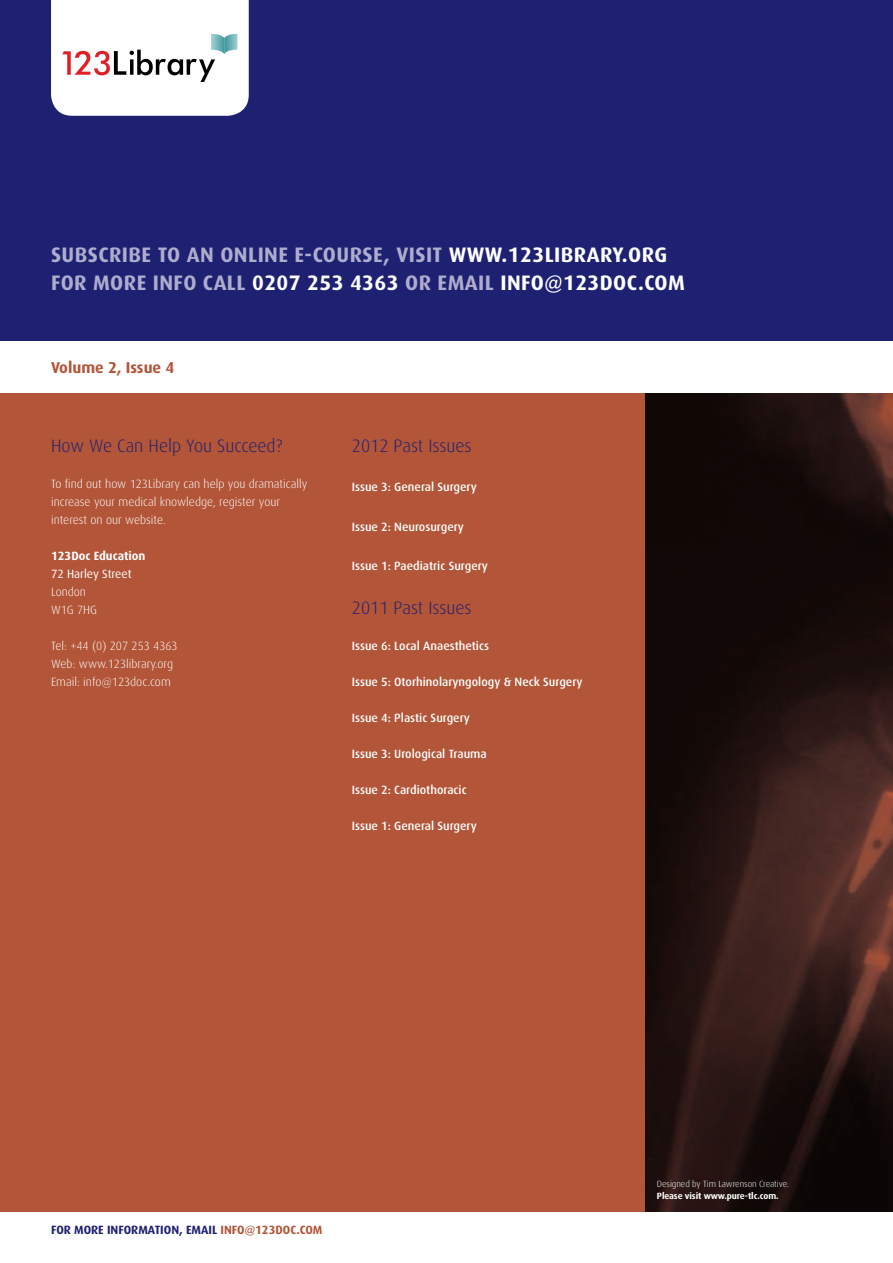
<style>
.page{position:relative;width:893px;height:1263px;background:#fff}
.page>*{position:absolute;margin:0;border:0;box-sizing:border-box;transform-origin:0 0}
.t1{font:700 21px/28.5px "Dax";letter-spacing:.02em;color:#fff}
.t2{font:700 21px "Dax";letter-spacing:.02em;color:#aeadce}
.t3{font:300 18px "Dax";color:#1e2171}
.t4{font:700 15.75px "Dax";color:#b25538}
.t5{font:500 12px "Dax";color:#fff}
.t6{font:300 12px/18px "Dax";color:#fff}
.t7{font:700 12px "Dax";color:#b25538}
.t8{font:700 12px "Dax";color:#1e2171}
.t9{font:700 12px "Dax";color:#fff}
.t10{font:12px "Dax";color:#fff}
.t11{font:300 9px "Dax";letter-spacing:-.01em;color:#fff}
.t12{font:700 9px "Dax";letter-spacing:-.01em;color:#fff}
.s1{color:#fff}
.s2{color:#aeadce}
.s3{color:#1e2171}
</style>
<div class="page">
<img style="left:644px;top:393px;width:249px;height:819px">
<div style="left:0;top:392px;width:644px;height:820px;background:#b25538"></div>
<div style="left:0;top:0;width:893px;height:341px;background:#1e2171"></div>
<svg style="left:51px;top:0;width:198px;height:116px;background:#f0edee"></svg>
<h1 class="t2" style="left:51px;top:243px;width:417px">SUBSCRIBE TO AN ONLINE E-COURSE, VISIT <span class="s1">WWW</span></h1>
<h1 class="t1" style="left:51px;top:240px;width:634px;text-indent:450px">.123LIBRARY.ORG<br><span class="s2">FOR MORE INFO CALL</span> 0207 253 4363 <span class="s2">OR EMAIL</span> INFO@123DOC.COM</h1>
<h3 class="t4" style="left:51px;top:358px;width:125px">Volume 2, Issue 4</h3>
<h2 class="t3" style="left:51px;top:436px;width:233px">How We Can Help You Succeed?</h2>
<p class="t6" style="left:51px;top:475px;width:258px">To find out how 123Library can help you dramatically increase your medical knowledge, register your interest on our website.</p>
<p class="t9" style="left:51px;top:549px;width:96px">123Doc Education</p>
<p class="t10" style="left:51px;top:567px;width:82px">72 Harley Street</p>
<p class="t6" style="left:51px;top:583px;width:48px">London<br>W1G 7HG</p>
<p class="t6" style="left:51px;top:637px;width:128px">Tel: +44 (0) 207 253 4363<br>Web: www.123library.org<br>Email: info@123doc.com</p>
<h2 class="t3" style="left:352px;top:435px;width:121px">2012 Past Issues</h2>
<p class="t5" style="left:352px;top:480px;width:126px">Issue 3: General Surgery</p>
<p class="t5" style="left:352px;top:520px;width:114px">Issue 2: Neurosurgery</p>
<p class="t5" style="left:352px;top:559px;width:138px">Issue 1: Paediatric Surgery</p>
<h2 class="t3" style="left:352px;top:597px;width:121px">2011 Past Issues</h2>
<p class="t5" style="left:352px;top:639px;width:139px">Issue 6: Local Anaesthetics</p>
<p class="t5" style="left:352px;top:675px;width:232px">Issue 5: Otorhinolaryngology &amp; Neck Surgery</p>
<p class="t5" style="left:352px;top:711px;width:120px">Issue 4: Plastic Surgery</p>
<p class="t5" style="left:352px;top:747px;width:136px">Issue 3: Urological Trauma</p>
<p class="t5" style="left:352px;top:783px;width:116px">Issue 2: Cardiothoracic</p>
<p class="t5" style="left:352px;top:819px;width:126px">Issue 1: General Surgery</p>
<p class="t8" style="left:51px;top:1223px;width:105px">FOR MORE INFORmation</p>
<p class="t7" style="left:179px;top:1223px;width:145px"><span class="s3">, EMAIL</span> INFO@123DOC.com</p>
<p class="t11" style="left:657px;top:1179px;width:134px">Designed by Tim Lawrenson Creative.</p>
<p class="t12" style="left:657px;top:1191px;width:123px">Please visit www.pure-tlc.com.</p>
</div>
